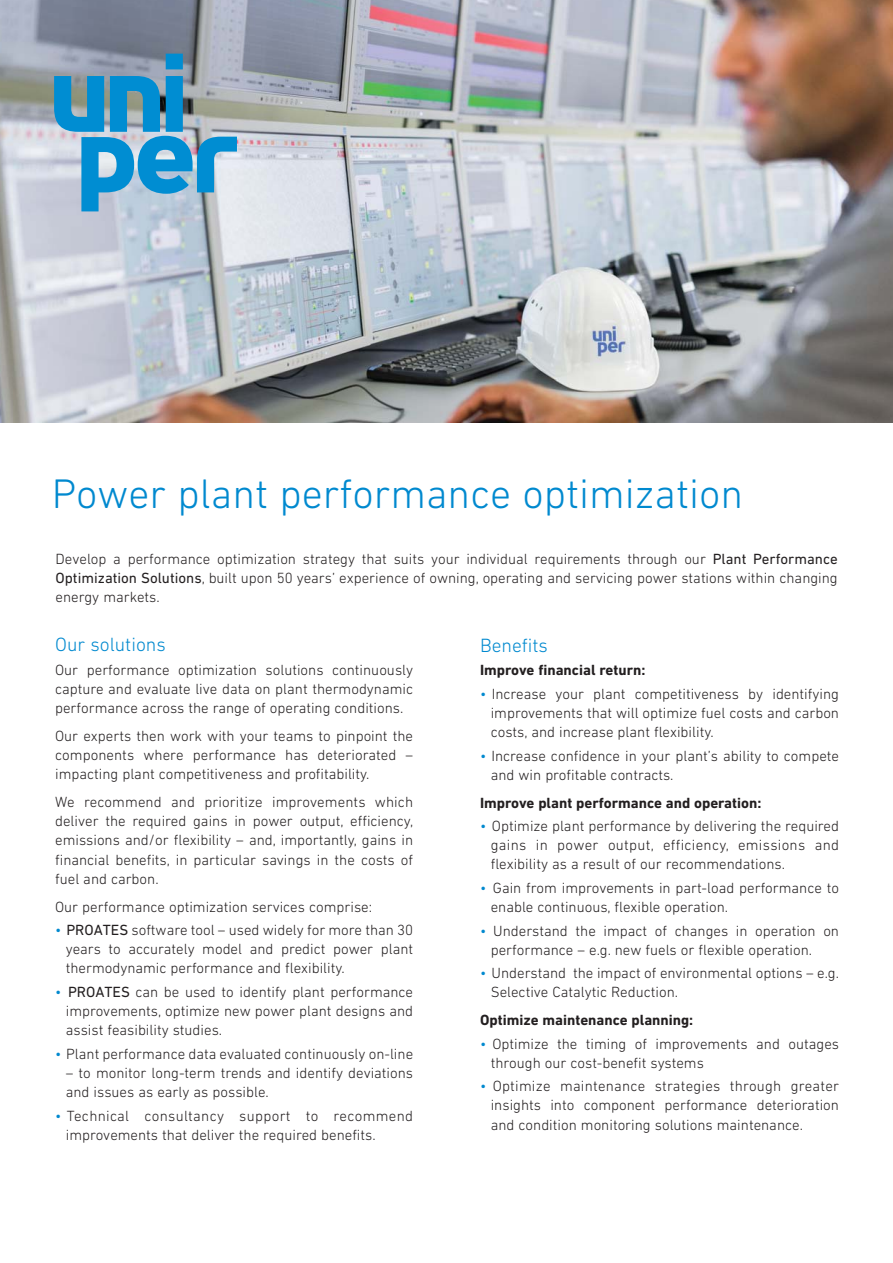
<style>
.page{position:relative;width:893px;height:1263px;background:#fff}
.page>*{position:absolute;margin:0;border:0;box-sizing:border-box;transform-origin:0 0}
.t1{font:300 42px "DIN Next LT Pro";color:#0089cf}
.t2{font:300 19.5px "DIN Next LT Pro";color:#0089cf}
.t3{font:300 15px/19.2px "DIN Next LT Pro";color:#231f20;text-align:justify}
.t4{font:700 15px "DIN Next LT Pro";color:#231f20}
.s1{font-weight:400}
.s2{color:#0089cf}
</style>
<div class="page">
<img style="left:0;top:0;width:892px;height:422px">
<svg style="left:54px;top:54px;width:183px;height:157px;background:#6ca7c7"></svg>
<h1 class="t1" style="left:52px;top:480px;width:693px">Power plant performance optimization</h1>
<p class="t3" style="left:56px;top:551px;width:784px">Develop a performance optimization strategy that suits your individual requirements through our <span class="s1">Plant Performance Optimization Solutions</span>, built upon 50 years’ experience of owning, operating and servicing power stations within changing energy markets.</p>
<h2 class="t2" style="left:55px;top:638px;width:112px">Our solutions</h2>
<p class="t3" style="left:55px;top:662px;width:359px">Our performance optimization solutions continuously capture and evaluate live data on plant thermodynamic performance across the range of operating conditions.</p>
<p class="t3" style="left:55px;top:728px;width:359px">Our experts then work with your teams to pinpoint the components where performance has deteriorated – impacting plant competitiveness and profitability.</p>
<p class="t3" style="left:55px;top:794px;width:359px">We recommend and prioritize improvements which deliver the required gains in power output, efficiency, emissions and/or flexibility – and, importantly, gains in financial benefits, in particular savings in the costs of fuel and carbon.</p>
<p class="t3" style="left:55px;top:898px;width:318px">Our performance optimization services comprise:</p>
<p class="t3" style="left:66px;top:922px;width:349px;text-indent:-11px"><span class="s2">•</span> <span class="s1">PROATES</span> software tool – used widely for more than 30 years to accurately model and predict power plant thermodynamic performance and flexibility.</p>
<p class="t3" style="left:66px;top:984px;width:349px;text-indent:-11px"><span class="s2">•</span> <span class="s1">PROATES</span> can be used to identify plant performance improvements, optimize new power plant designs and assist feasibility studies.</p>
<p class="t3" style="left:55px;top:1045px;width:359px"><span class="s2">•</span> Plant performance data evaluated continuously on-line</p>
<p class="t3" style="left:66px;top:1065px;width:349px">– to monitor long-term trends and identify deviations and issues as early as possible.</p>
<p class="t3" style="left:66px;top:1107px;width:349px;text-indent:-11px"><span class="s2">•</span> Technical consultancy support to recommend improvements that deliver the required benefits.</p>
<h2 class="t2" style="left:480px;top:638px;width:69px">Benefits</h2>
<p class="t4" style="left:480px;top:665px;width:167px">Improve financial return:</p>
<p class="t3" style="left:491px;top:686px;width:350px;text-indent:-11px"><span class="s2">•</span> Increase your plant competitiveness by identifying improvements that will optimize fuel costs and carbon costs, and increase plant flexibility.</p>
<p class="t3" style="left:491px;top:747px;width:350px;text-indent:-11px"><span class="s2">•</span> Increase confidence in your plant’s ability to compete and win profitable contracts.</p>
<p class="t4" style="left:480px;top:797px;width:283px">Improve plant performance and operation:</p>
<p class="t3" style="left:491px;top:818px;width:350px;text-indent:-11px"><span class="s2">•</span> Optimize plant performance by delivering the required gains in power output, efficiency, emissions and flexibility as a result of our recommendations.</p>
<p class="t3" style="left:491px;top:880px;width:350px;text-indent:-11px"><span class="s2">•</span> Gain from improvements in part-load performance to enable continuous, flexible operation.</p>
<p class="t3" style="left:491px;top:922px;width:350px;text-indent:-11px"><span class="s2">•</span> Understand the impact of changes in operation on performance – e.g. new fuels or flexible operation.</p>
<p class="t3" style="left:491px;top:965px;width:350px;text-indent:-11px"><span class="s2">•</span> Understand the impact of environmental options – e.g.<br>Selective Catalytic Reduction.</p>
<p class="t4" style="left:480px;top:1014px;width:215px">Optimize maintenance planning:</p>
<p class="t3" style="left:491px;top:1035px;width:350px;text-indent:-11px"><span class="s2">•</span> Optimize the timing of improvements and outages through our cost-benefit systems</p>
<p class="t3" style="left:491px;top:1078px;width:350px;text-indent:-11px"><span class="s2">•</span> Optimize maintenance strategies through greater insights into component performance deterioration and condition monitoring solutions maintenance.</p>
</div>
